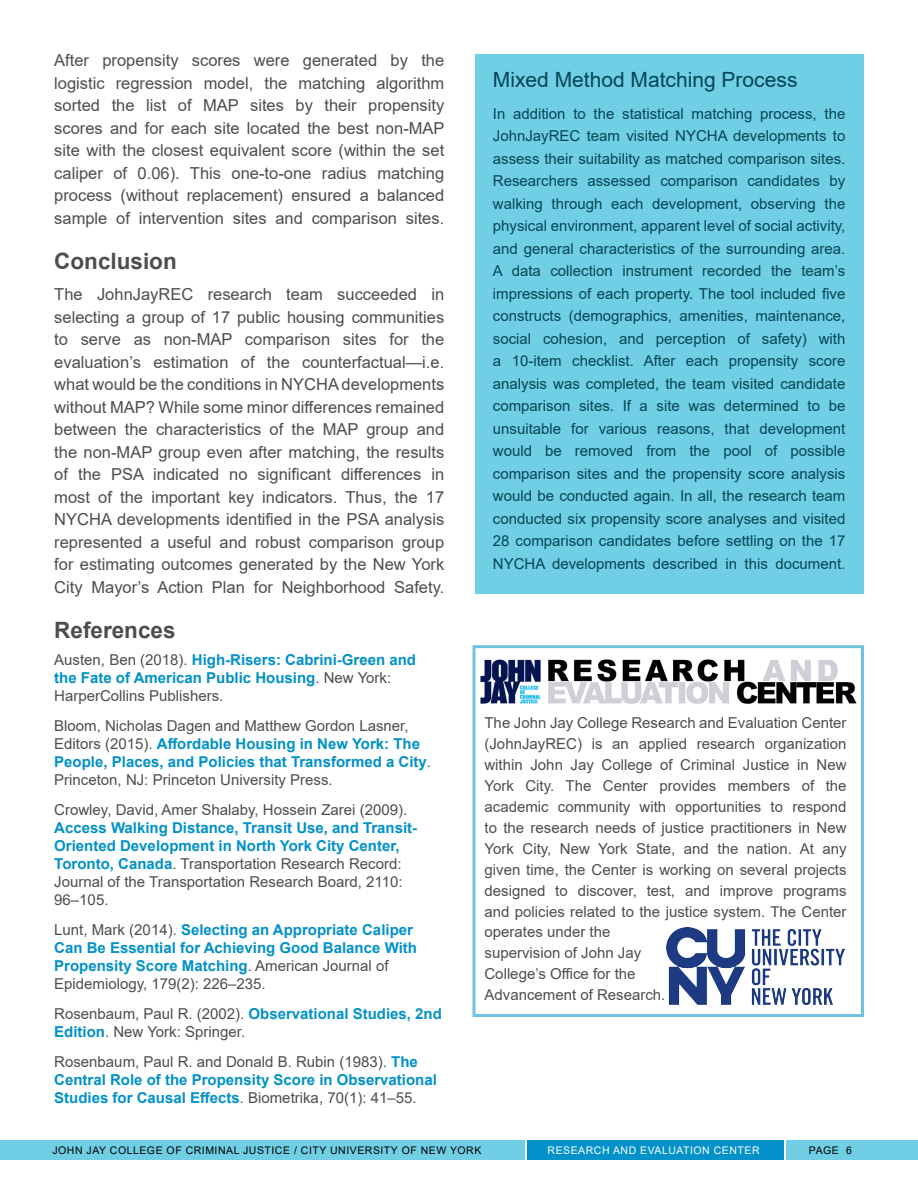
<style>
.page{position:relative;width:918px;height:1188px;background:#fff}
.page>*{position:absolute;margin:0;border:0;box-sizing:border-box;transform-origin:0 0}
.t1{font:700 22.5px "Arial";color:#4d4d4f}
.t2{font:21px "Arial";color:#064556}
.t3{font:16.5px/22.5px "Arial";color:#4d4d4f;text-align:justify}
.t4{font:15px/22.5px "Arial";color:#064556;text-align:justify}
.t5{font:15px/21px "Arial";color:#4d4d4f}
.t6{font:700 15px/18px "Arial";color:#0291c9}
.t7{font:10.5px "Arial";letter-spacing:.05em;color:#000}
.t8{font:10.5px "Arial";letter-spacing:.05em;color:#fff}
.s1{font-weight:400;color:#4d4d4f}
.s2{font-weight:700;color:#0291c9}
</style>
<div class="page">
<div style="left:786px;top:1140px;width:132px;height:20px;background:#70cfe4"></div>
<div style="left:527px;top:1140px;width:257px;height:20px;background:#0291c9"></div>
<div style="left:0;top:1140px;width:525px;height:20px;background:#70cfe4"></div>
<div style="left:475px;top:54px;width:388px;height:540px;background:#70cfe4"></div>
<img style="left:480px;top:659px;width:377px;height:45px">
<img style="left:667px;top:927px;width:178px;height:77px">
<div style="left:472px;top:645px;width:392px;height:372px;border:3px solid #70c2e1"></div>
<p class="t3" style="left:54px;top:49px;width:392px">After propensity scores were generated by the logistic regression model, the matching algorithm sorted the list of MAP sites by their propensity scores and for each site located the best non-MAP site with the closest equivalent score (within the set caliper of 0.06). This one-to-one radius matching process (without replacement) ensured a balanced sample of intervention sites and comparison sites.</p>
<h1 class="t1" style="left:54px;top:245px;width:124px">Conclusion</h1>
<p class="t3" style="left:54px;top:283px;width:392px">The JohnJayREC research team succeeded in selecting a group of 17 public housing communities to serve as non-MAP comparison sites for the evaluation’s estimation of the counterfactual—i.e. what would be the conditions in NYCHA developments without MAP? While some minor differences remained between the characteristics of the MAP group and the non-MAP group even after matching, the results of the PSA indicated no significant differences in most of the important key indicators. Thus, the 17<br>NYCHA developments identified in the PSA analysis represented a useful and robust comparison group for estimating outcomes generated by the New York City Mayor’s Action Plan for Neighborhood Safety.</p>
<h1 class="t1" style="left:54px;top:614px;width:123px">References</h1>
<p class="t6" style="left:54px;top:650px;width:363px"><span class="s1">Austen, Ben (2018).</span> High-Risers: Cabrini-Green and the Fate of American Public Housing<span class="s1">. New York:<br>HarperCollins Publishers.</span></p>
<p class="t5" style="left:54px;top:716px;width:378px;line-height:18px">Bloom, Nicholas Dagen and Matthew Gordon Lasner, Editors (2015). <span class="s2">Affordable Housing in New York: The People, Places, and Policies that Transformed a City</span>.<br>Princeton, NJ: Princeton University Press.</p>
<p class="t5" style="left:54px;top:799px;width:354px">Crowley, David, Amer Shalaby, Hossein Zarei (2009).</p>
<p class="t6" style="left:54px;top:818px;width:364px">Access Walking Distance, Transit Use, and Transit-Oriented Development in North York City Center, Toronto, Canada<span class="s1">. Transportation Research Record:<br>Journal of the Transportation Research Board, 2110:<br>96–105.</span></p>
<p class="t6" style="left:54px;top:920px;width:364px"><span class="s1">Lunt, Mark (2014).</span> Selecting an Appropriate Caliper Can Be Essential for Achieving Good Balance With Propensity Score Matching<span class="s1">. American Journal of Epidemiology, 179(2): 226–235.</span></p>
<p class="t5" style="left:54px;top:1004px;width:389px;line-height:18px">Rosenbaum, Paul R. (2002). <span class="s2">Observational Studies, 2nd<br>Edition</span>. New York: Springer.</p>
<p class="t6" style="left:54px;top:1052px;width:384px"><span class="s1">Rosenbaum, Paul R. and Donald B. Rubin (1983).</span> The<br>Central Role of the Propensity Score in Observational<br>Studies for Causal Effects<span class="s1">. Biometrika, 70(1): 41–55.</span></p>
<p class="t2" style="left:493px;top:65px;width:306px">Mixed Method Matching Process</p>
<p class="t4" style="left:493px;top:102px;width:354px">In addition to the statistical matching process, the JohnJayREC team visited NYCHA developments to assess their suitability as matched comparison sites.<br>Researchers assessed comparison candidates by walking through each development, observing the physical environment, apparent level of social activity, and general characteristics of the surrounding area.<br>A data collection instrument recorded the team’s impressions of each property. The tool included five constructs (demographics, amenities, maintenance, social cohesion, and perception of safety) with a 10-item checklist. After each propensity score analysis was completed, the team visited candidate comparison sites. If a site was determined to be unsuitable for various reasons, that development would be removed from the pool of possible comparison sites and the propensity score analysis would be conducted again. In all, the research team conducted six propensity score analyses and visited 28 comparison candidates before settling on the 17<br>NYCHA developments described in this document.</p>
<p class="t5" style="left:484px;top:712px;width:364px;text-align:justify">The John Jay College Research and Evaluation Center (JohnJayREC) is an applied research organization within John Jay College of Criminal Justice in New York City. The Center provides members of the academic community with opportunities to respond to the research needs of justice practitioners in New York City, New York State, and the nation. At any given time, the Center is working on several projects designed to discover, test, and improve programs and policies related to the justice system. The Center</p>
<p class="t5" style="left:484px;top:921px;width:182px">operates under the supervision of John Jay<br>College’s Office for the<br>Advancement of Research.</p>
<p class="t7" style="left:52px;top:1143px;width:430px">JOHN JAY COLLEGE OF CRIMINAL JUSTICE / CITY UNIVERSITY OF NEW YORK</p>
<p class="t8" style="left:548px;top:1143px;width:214px">RESEARCH AND EVALUATION CENTER</p>
<p class="t7" style="left:809px;top:1143px;width:44px">PAGE 6</p>
</div>
